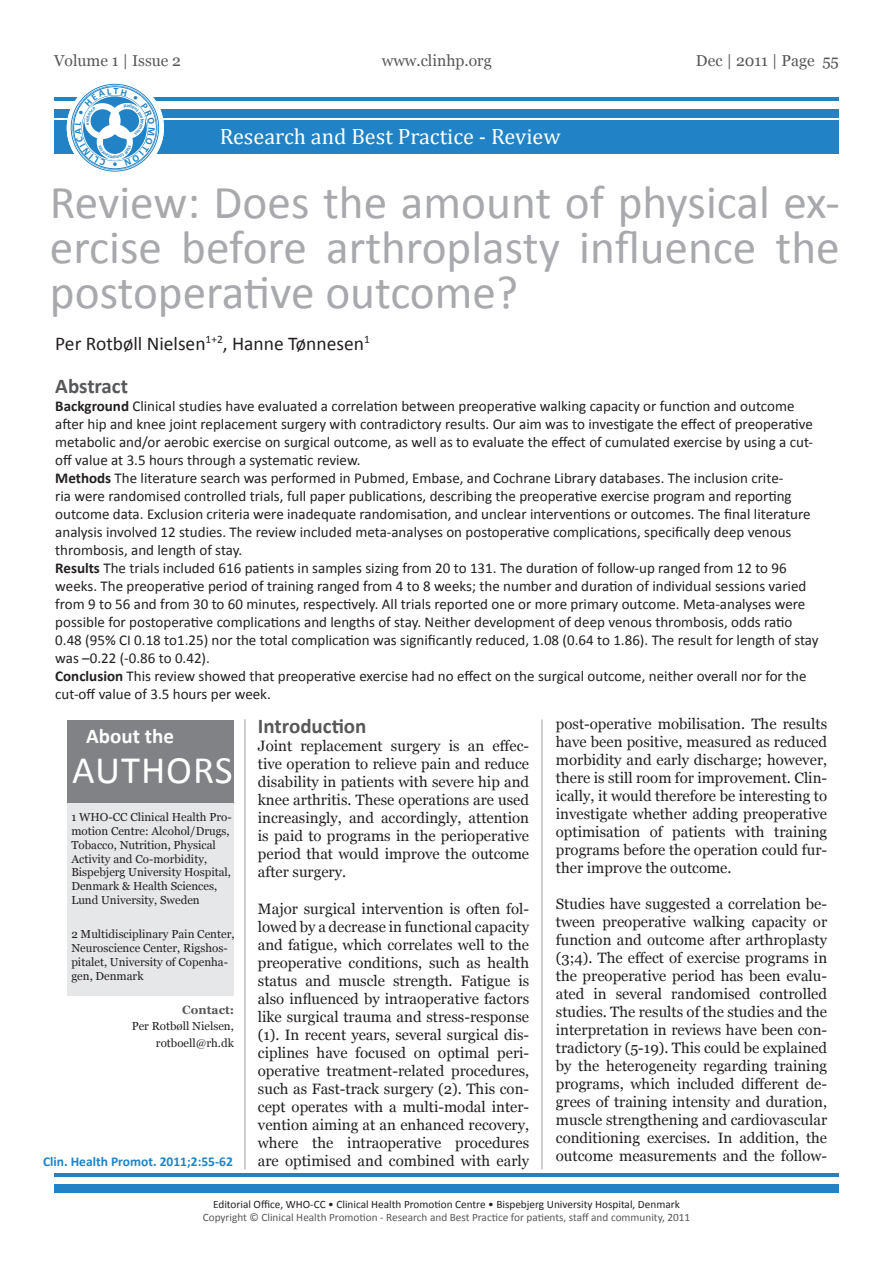
<style>
.page{position:relative;width:893px;height:1263px;background:#fff}
.page>*{position:absolute;margin:0;border:0;box-sizing:border-box;transform-origin:0 0}
.t1{font:47.25px/45px "Calibri";color:#a8a9ad;text-align:justify}
.t2{font:39px "Calibri";letter-spacing:.025em;color:#fff}
.t3{font:22.2px "Cambria";color:#fff}
.t4{font:700 21px "Calibri";color:#57585a}
.t5{font:700 21px "Calibri";color:#fff}
.t6{font:19.5px "Calibri";color:#231f20}
.t7{font:15.75px "Georgia";color:#57585a}
.t8{font:15px/18px "Georgia";color:#231f20;text-align:justify}
.t9{font:15px/18px "Calibri";color:#231f20}
.t10{font:700 13.5px "Calibri";color:#2183c5}
.t11{font:700 12px "Georgia";color:#57585a}
.t12{font:11.55px/13.8px "Georgia";color:#231f20}
.t13{font:11.25px "Calibri";color:#57585a}
.t14{font:11.25px "Calibri";color:#231f20}
.s1{font-weight:700}
</style>
<div class="page">
<div style="left:54px;top:1184px;width:785px;height:8px;background:#2183c5"></div>
<hr style="left:54px;top:1173px;width:785px;height:3px;background:#2183c5">
<div style="left:54px;top:120px;width:785px;height:34px;background:#2183c5"></div>
<div style="left:54px;top:109px;width:785px;height:8px;background:#2183c5"></div>
<hr style="left:54px;top:98px;width:785px;height:3px;background:#2183c5">
<svg style="left:67px;top:79px;width:97px;height:97px"></svg>
<div style="left:67px;top:803px;width:167px;height:192px;background:#e6e7e9"></div>
<div style="left:67px;top:720px;width:167px;height:83px;background:#808285"></div>
<hr style="left:244px;top:719px;width:2px;height:450px;background:#bcbdc0">
<hr style="left:541px;top:720px;width:2px;height:449px;background:#bcbdc0">
<svg style="left:75px;top:88px;width:80px;height:78px"></svg>
<p class="t7" style="left:54px;top:52px;width:129px">Volume 1 | Issue 2</p>
<p class="t7" style="left:382px;top:52px;width:112px">www.clinhp.org</p>
<p class="t7" style="left:696px;top:52px;width:144px">Dec | 2011 | Page 55</p>
<h3 class="t3" style="left:220px;top:124px;width:342px">Research and Best Practice - Review</h3>
<h1 class="t1" style="left:50px;top:178px;width:791px">Review: Does the amount of physical ex&shy;ercise before arthroplasty influence the postoperative outcome?</h1>
<h3 class="t6" style="left:55px;top:331px;width:316px">Per Rotbøll Nielsen<sup>1+2</sup>, Hanne Tønnesen<sup>1</sup></h3>
<h3 class="t4" style="left:55px;top:373px;width:74px">Abstract</h3>
<p class="t9" style="left:55px;top:396px;width:765px"><span class="s1">Background</span> Clinical studies have evaluated a correlation between preoperative walking capacity or function and outcome after hip and knee joint replacement surgery with contradictory results. Our aim was to investigate the effect of preoperative metabolic and/or aerobic exercise on surgical outcome, as well as to evaluate the effect of cumulated exercise by using a cut&shy;off value at 3.5 hours through a systematic review.<br><span class="s1">Methods</span> The literature search was performed in Pubmed, Embase, and Cochrane Library databases. The inclusion crite-<br>ria were randomised controlled trials, full paper publications, describing the preoperative exercise program and reporting outcome data. Exclusion criteria were inadequate randomisation, and unclear interventions or outcomes. The final literature analysis involved 12 studies. The review included meta-analyses on postoperative complications, specifically deep venous thrombosis, and length of stay.<br><span class="s1">Results</span> The trials included 616 patients in samples sizing from 20 to 131. The duration of follow-up ranged from 12 to 96 weeks. The preoperative period of training ranged from 4 to 8 weeks; the number and duration of individual sessions varied from 9 to 56 and from 30 to 60 minutes, respectively. All trials reported one or more primary outcome. Meta-analyses were possible for postoperative complications and lengths of stay. Neither development of deep venous thrombosis, odds ratio 0.48 (95% CI 0.18 to1.25) nor the total complication was significantly reduced, 1.08 (0.64 to 1.86). The result for length of stay was –0.22 (-0.86 to 0.42).<br><span class="s1">Conclusion</span> This review showed that preoperative exercise had no effect on the surgical outcome, neither overall nor for the cut-off value of 3.5 hours per week.</p>
<h3 class="t5" style="left:86px;top:723px;width:89px">About the</h3>
<h2 class="t2" style="left:72px;top:746px;width:162px">AUTHORS</h2>
<p class="t12" style="left:71px;top:810px;width:162px">1 WHO-CC Clinical Health Pro&shy;motion Centre: Alcohol/Drugs,<br>Tobacco, Nutrition, Physical<br>Activity and Co-morbidity,<br>Bispebjerg University Hospital,<br>Denmark &amp; Health Sciences,<br>Lund University, Sweden</p>
<p class="t12" style="left:71px;top:927px;width:165px">2 Multidisciplinary Pain Center,<br>Neuroscience Center, Rigshos&shy;pitalet, University of Copenha&shy;gen, Denmark</p>
<p class="t12" style="left:132px;top:1018px;width:104px;line-height:17.1px;text-align:right">Per Rotbøll Nielsen, rotboell@rh.dk</p>
<p class="t11" style="left:182px;top:1003px;width:53px">Contact:</p>
<p class="t10" style="left:43px;top:1153px;width:191px">Clin. Health Promot. 2011;2:55-62</p>
<h3 class="t4" style="left:258px;top:713px;width:110px">Introduction</h3>
<p class="t8" style="left:258px;top:737px;width:273px">Joint replacement surgery is an effec&shy;tive operation to relieve pain and reduce disability in patients with severe hip and knee arthritis. These operations are used increasingly, and accordingly, attention is paid to programs in the perioperative period that would improve the outcome after surgery.</p>
<p class="t8" style="left:258px;top:899px;width:273px">Major surgical intervention is often fol&shy;lowed by a decrease in functional capacity and fatigue, which correlates well to the preoperative conditions, such as health status and muscle strength. Fatigue is also influenced by intraoperative factors like surgical trauma and stress-response (1). In recent years, several surgical dis&shy;ciplines have focused on optimal peri&shy;operative treatment-related procedures, such as Fast-track surgery (2). This con&shy;cept operates with a multi-modal inter&shy;vention aiming at an enhanced recovery, where the intraoperative procedures are optimised and combined with early</p>
<p class="t8" style="left:556px;top:715px;width:273px">post-operative mobilisation. The results have been positive, measured as reduced morbidity and early discharge; however, there is still room for improvement. Clin&shy;ically, it would therefore be interesting to investigate whether adding preoperative optimisation of patients with training programs before the operation could fur&shy;ther improve the outcome.</p>
<p class="t8" style="left:556px;top:895px;width:273px">Studies have suggested a correlation be&shy;tween preoperative walking capacity or function and outcome after arthroplasty (3;4). The effect of exercise programs in the preoperative period has been evalu&shy;ated in several randomised controlled studies. The results of the studies and the interpretation in reviews have been con&shy;tradictory (5-19). This could be explained by the heterogeneity regarding training programs, which included different de&shy;grees of training intensity and duration, muscle strengthening and cardiovascular conditioning exercises. In addition, the outcome measurements and the follow-</p>
<p class="t14" style="left:213px;top:1197px;width:468px">Editorial Office, WHO-CC • Clinical Health Promotion Centre • Bispebjerg University Hospital, Denmark</p>
<p class="t13" style="left:203px;top:1210px;width:489px">Copyright © Clinical Health Promotion - Research and Best Practice for patients, staff and community, 2011</p>
</div>
